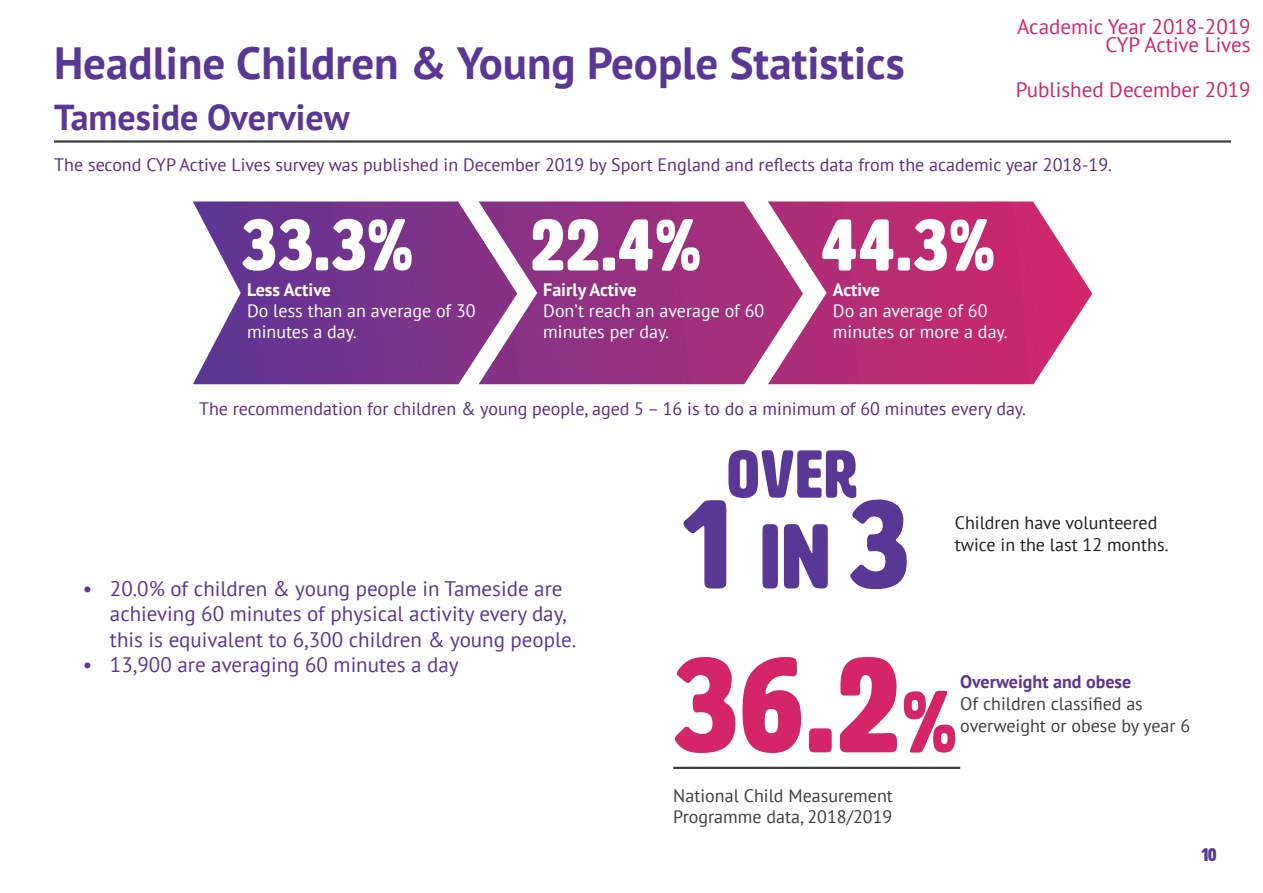
<style>
.page{position:relative;width:1263px;height:893px;background:#fff}
.page>*{position:absolute;margin:0;border:0;box-sizing:border-box;transform-origin:0 0}
.t1{font:133.35px "HWT Artz";color:#d42569}
.t2{font:124.35px "HWT Artz";color:#593795}
.t3{font:72px "HWT Artz";color:#fff}
.t4{font:66.6px "HWT Artz";color:#593795}
.t5{font:700 45px "PT Sans";color:#593795}
.t6{font:700 36px "PT Sans";color:#593795}
.t7{font:21px/25.2px "PT Sans";color:#593795}
.t8{font:21px "PT Sans";color:#d42569}
.t9{font:18px "PT Sans";color:#5b2d86}
.t10{font:18px/21px "PT Sans";color:#fff}
.t11{font:18px/21.6px "PT Sans";color:#3e3e3f}
.t12{font:18px/21.6px "PT Sans";color:#231f20}
.t13{font:700 18px "PT Sans";color:#fff}
.t14{font:700 18px "PT Sans";color:#593795}
.t15{font:18px "HWT Artz";color:#593795}
.s1{font-size:90.6px}
.s2{font-size:86.1px}
</style>
<div class="page">
<hr style="left:54px;top:140px;width:1177px;height:3px;background:#3e3e3f">
<svg style="left:193px;top:201px;width:286px;height:183px;background:#804b9a"></svg>
<svg style="left:479px;top:201px;width:289px;height:183px;background:#9f4089"></svg>
<svg style="left:768px;top:201px;width:324px;height:183px;background:#c74986"></svg>
<hr style="left:673px;top:767px;width:287px;height:2px;background:#3e3e3f">
<p class="t5" style="left:54px;top:34px;width:852px">Headline Children &amp; Young People Statistics</p>
<p class="t8" style="left:1017px;top:14px;width:235px">Academic Year 2018-2019</p>
<p class="t8" style="left:1105px;top:32px;width:147px">CYP Active Lives</p>
<p class="t8" style="left:1016px;top:77px;width:236px">Published December 2019</p>
<p class="t6" style="left:54px;top:93px;width:297px">Tameside Overview</p>
<p class="t9" style="left:54px;top:153px;width:1059px">The second CYP Active Lives survey was published in December 2019 by Sport England and reflects data from the academic year 2018-19.</p>
<p class="t3" style="left:242px;top:207px;width:172px">33.3%</p>
<p class="t3" style="left:531px;top:207px;width:170px">22.4%</p>
<p class="t13" style="left:247px;top:278px;width:85px">Less Active</p>
<p class="t10" style="left:247px;top:300px;width:230px">Do less than an average of 30 minutes a day.</p>
<p class="t13" style="left:543px;top:278px;width:95px">Fairly Active</p>
<p class="t10" style="left:543px;top:300px;width:223px">Don’t reach an average of 60 minutes per day.</p>
<p class="t3" style="left:821px;top:207px;width:174px">44.3%</p>
<p class="t13" style="left:833px;top:278px;width:49px">Active</p>
<p class="t10" style="left:833px;top:300px;width:176px">Do an average of 60 minutes or more a day.</p>
<p class="t9" style="left:199px;top:398px;width:828px">The recommendation for children &amp; young people, aged 5 – 16 is to do a minimum of 60 minutes every day.</p>
<p class="t7" style="left:110px;top:576px;width:468px;text-indent:-27px">• 20.0% of children &amp; young people in Tameside are achieving 60 minutes of physical activity every day, this is equivalent to 6,300 children &amp; young people.</p>
<p class="t7" style="left:83px;top:651px;width:377px">• 13,900 are averaging 60 minutes a day</p>
<p class="t4" style="left:727px;top:439px;width:131px">OVER</p>
<p class="t2" style="left:683px;top:480px;width:227px">1 <span class="s1">IN</span>3</p>
<p class="t12" style="left:955px;top:512px;width:215px">Children have volunteered twice in the last 12 months.</p>
<p class="t1" style="left:673px;top:635px;width:284px">36.2<span class="s2">%</span></p>
<p class="t14" style="left:960px;top:670px;width:173px">Overweight and obese</p>
<p class="t11" style="left:960px;top:692px;width:232px">Of children classified as overweight or obese by year 6</p>
<p class="t11" style="left:673px;top:784px;width:221px">National Child Measurement<br>Programme data, 2018/2019</p>
<p class="t15" style="left:1201px;top:845px;width:16px">10</p>
</div>
